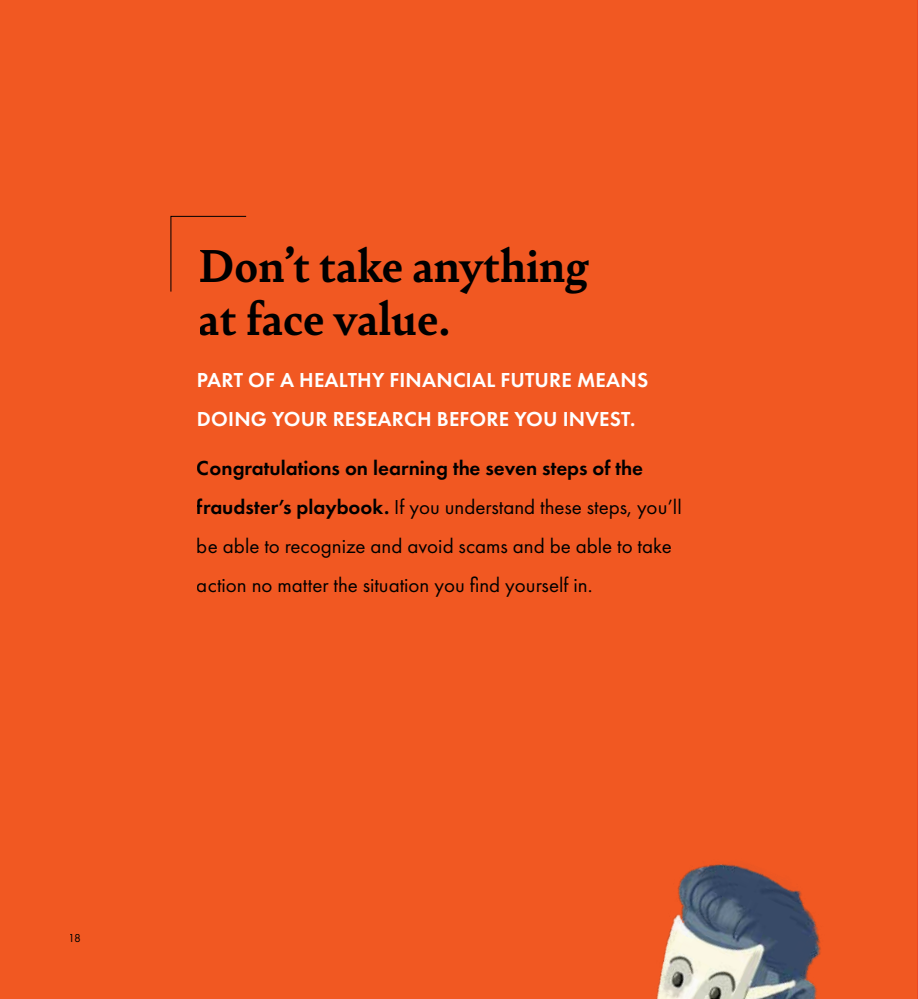
<style>
.page{position:relative;width:918px;height:999px;background:#f15822}
.page>*{position:absolute;margin:0;border:0;box-sizing:border-box;transform-origin:0 0}
.t1{font:700 49.2px/53.1px "Bely";color:#000}
.t2{font:21px/39px "Futura PT";color:#000}
.t3{font:600 21px/39.3px "Futura PT";letter-spacing:.01em;color:#fff}
.t4{font:12px "Futura PT";color:#000}
.s1{font-weight:600}
</style>
<div class="page">
<img style="left:588px;top:785px;width:276px;height:214px">
<div style="left:170px;top:216px;width:77px;height:76px;background:#f15822"></div>
<h1 class="t1" style="left:199px;top:244px;width:392px">Don’t take anything at face value.</h1>
<p class="t3" style="left:197px;top:362px;width:453px">PART OF A HEALTHY FINANCIAL FUTURE MEANS<br>DOING YOUR RESEARCH BEFORE YOU INVEST.</p>
<p class="t2" style="left:197px;top:450px;width:486px"><span class="s1">Congratulations on learning the seven steps of the fraudster’s playbook.</span> If you understand these steps, you’ll be able to recognize and avoid scams and be able to take action no matter the situation you find yourself in.</p>
<p class="t4" style="left:69px;top:931px;width:14px">18</p>
</div>
